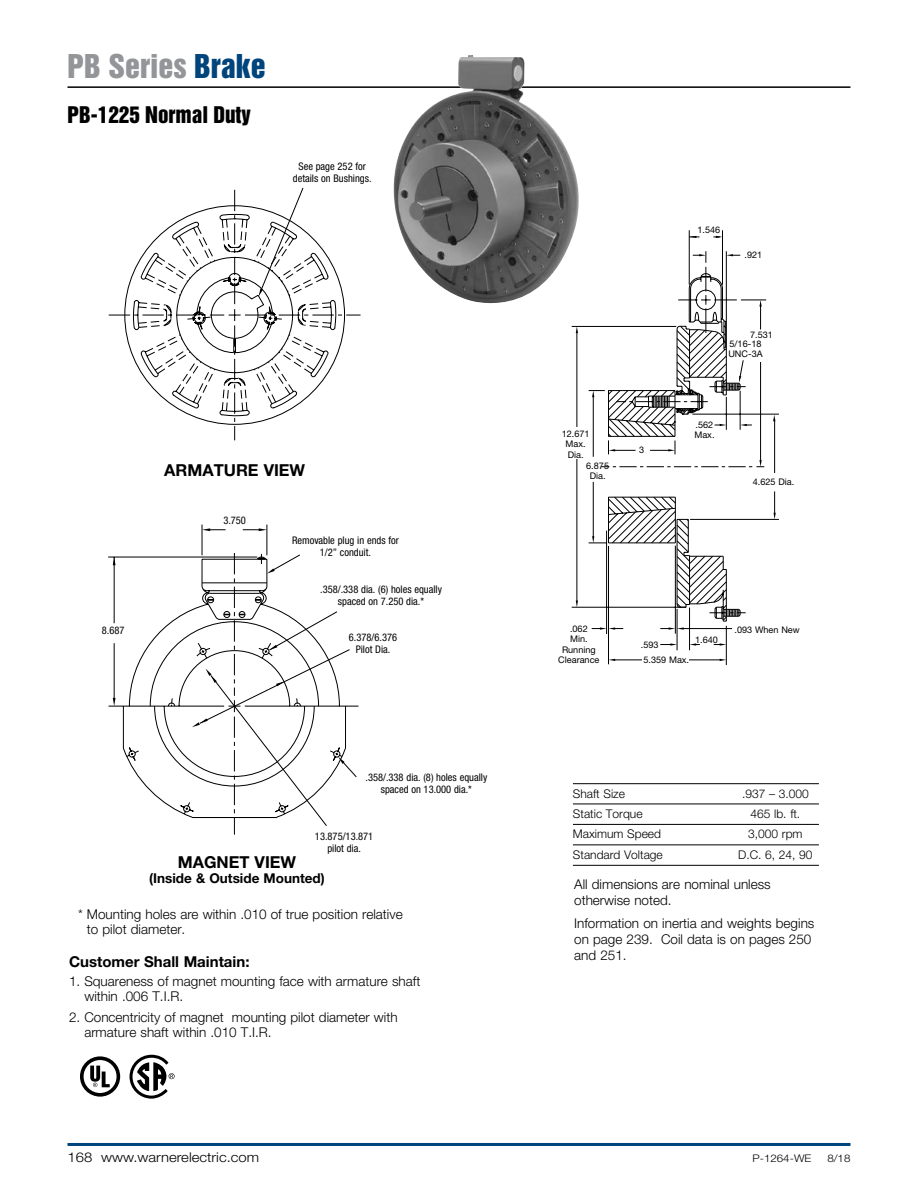
<style>
.page{position:relative;width:918px;height:1188px;background:#fff}
.page>*{position:absolute;margin:0;border:0;box-sizing:border-box;transform-origin:0 0}
.t1{font:30px "Helvetica Inserat LT Std";color:#939598}
.t2{font:21px "Helvetica Inserat LT Std";color:#000}
.Paragraph_Head_2{font:700 16.5px "Helvetica Neue LT Std";color:#000}
.Paragraph_Subhead{font:700 15px "Helvetica Neue LT Std";color:#000}
.New_Body_Copy{font:300 13.5px/15px "Helvetica Neue LT Std";color:#000}
.New_Body_Copy-2{font:300 13.5px "Helvetica Neue LT Std";color:#000;scale:1.1 1}
.New_Body_Copy-3{font:700 13.5px "Helvetica Neue LT Std";color:#000}
.New_Table_Body{font:300 12px "Helvetica Neue LT Std";color:#000}
.Callouts{font:condensed 10.5px/12px "Helvetica Neue LT Std";color:#000;text-align:center}
.t3{font:300 10.5px "Helvetica Neue LT Std";color:#000;scale:1.1 1}
.Callouts-2{font:9.15px/10.2px "Helvetica Neue LT Std";color:#000;text-align:center}
.s1{color:#00447c}
</style>
<div class="page">
<hr style="left:68px;top:86px;width:782px;height:2px;background:#000">
<hr style="left:68px;top:1143px;width:782px;height:3px;background:#00447c">
<svg style="left:109px;top:187px;width:252px;height:238px"></svg>
<svg style="left:202px;top:528px;width:8px;height:3px"></svg>
<svg style="left:259px;top:528px;width:8px;height:3px"></svg>
<svg style="left:108px;top:556px;width:232px;height:262px"></svg>
<svg style="left:150px;top:553px;width:169px;height:153px"></svg>
<hr style="left:573px;top:783px;width:246px;height:1px;background:#000">
<hr style="left:573px;top:804px;width:246px;height:1px;background:#000">
<hr style="left:573px;top:824px;width:246px;height:1px;background:#000">
<hr style="left:573px;top:844px;width:246px;height:1px;background:#000">
<hr style="left:573px;top:865px;width:246px;height:1px;background:#000">
<svg style="left:572px;top:230px;width:169px;height:435px"></svg>
<svg style="left:600px;top:627px;width:15px;height:3px"></svg>
<svg style="left:670px;top:643px;width:7px;height:3px"></svg>
<svg style="left:592px;top:536px;width:2px;height:7px"></svg>
<svg style="left:576px;top:601px;width:2px;height:6px"></svg>
<svg style="left:592px;top:391px;width:2px;height:6px"></svg>
<svg style="left:576px;top:326px;width:2px;height:7px"></svg>
<svg style="left:726px;top:254px;width:7px;height:2px"></svg>
<svg style="left:690px;top:236px;width:6px;height:2px"></svg>
<svg style="left:609px;top:659px;width:6px;height:2px"></svg>
<svg style="left:690px;top:643px;width:6px;height:3px"></svg>
<svg style="left:720px;top:659px;width:6px;height:2px"></svg>
<svg style="left:720px;top:643px;width:6px;height:3px"></svg>
<svg style="left:669px;top:627px;width:15px;height:3px"></svg>
<svg style="left:699px;top:254px;width:7px;height:2px"></svg>
<svg style="left:716px;top:236px;width:6px;height:2px"></svg>
<svg style="left:701px;top:263px;width:40px;height:8px"></svg>
<svg style="left:601px;top:271px;width:178px;height:350px"></svg>
<div style="left:756px;top:339px;width:15px;height:23px;background:#fff"></div>
<div style="left:571px;top:427px;width:10px;height:32px;background:#fff"></div>
<div style="left:588px;top:459px;width:13px;height:23px;background:#fff"></div>
<div style="left:642px;top:655px;width:47px;height:12px;background:#fff"></div>
<svg style="left:80px;top:1056px;width:40px;height:41px"></svg>
<svg style="left:129px;top:1054px;width:46px;height:45px"></svg>
<img style="left:382px;top:55px;width:208px;height:268px">
<p class="t1" style="left:68px;top:48px;width:200px">PB Series <span class="s1">Brake</span></p>
<p class="t2" style="left:68px;top:102px;width:185px">PB-1225 Normal Duty</p>
<p class="Callouts" style="left:293px;top:161px;width:80px">See page 252 for details on Bushings.</p>
<p class="Paragraph_Head_2" style="left:164px;top:460px;width:142px">ARMATURE VIEW</p>
<p class="Callouts" style="left:102px;top:624px;width:24px">8.687</p>
<p class="Callouts" style="left:223px;top:515px;width:24px">3.750</p>
<p class="Callouts" style="left:292px;top:535px;width:108px">Removable plug in ends for<br>1/2” conduit.</p>
<p class="Callouts" style="left:320px;top:583px;width:123px">.358/.338 dia. (6) holes equally spaced on 7.250 dia.*</p>
<p class="Callouts" style="left:349px;top:632px;width:50px">6.378/6.376<br>Pilot Dia.</p>
<p class="Callouts" style="left:366px;top:771px;width:123px">.358/.338 dia. (8) holes equally spaced on 13.000 dia.*</p>
<p class="Callouts" style="left:315px;top:830px;width:60px">13.875/13.871 pilot dia.</p>
<p class="Paragraph_Head_2" style="left:178px;top:852px;width:120px">MAGNET VIEW</p>
<p class="New_Body_Copy-3" style="left:149px;top:870px;width:177px">(Inside &amp; Outside Mounted)</p>
<p class="New_Body_Copy" style="left:87px;top:907px;width:317px;text-indent:-9px">* Mounting holes are within .010 of true position relative to pilot diameter.</p>
<p class="Paragraph_Subhead" style="left:69px;top:953px;width:182px">Customer Shall Maintain:</p>
<p class="New_Body_Copy" style="left:84px;top:973px;width:337px;text-indent:-15px">1. Squareness of magnet mounting face with armature shaft within .006 T.I.R.</p>
<p class="New_Body_Copy" style="left:84px;top:1009px;width:315px;text-indent:-15px">2. Concentricity of magnet mounting pilot diameter with armature shaft within .010 T.I.R.</p>
<p class="Callouts-2" style="left:562px;top:429px;width:29px">12.671<br>Max.<br>Dia.</p>
<p class="Callouts-2" style="left:586px;top:461px;width:24px">6.875<br>Dia.</p>
<p class="Callouts-2" style="left:639px;top:445px;width:7px">3</p>
<p class="Callouts-2" style="left:697px;top:225px;width:24px">1.546</p>
<p class="Callouts-2" style="left:745px;top:250px;width:19px">.921</p>
<p class="Callouts-2" style="left:750px;top:329px;width:24px">7.531</p>
<p class="Callouts-2" style="left:728px;top:339px;width:36px;text-align:left">5/16-18<br>UNC-3A</p>
<p class="Callouts-2" style="left:694px;top:419px;width:22px;text-align:left">.562<br>Max.</p>
<p class="Callouts-2" style="left:753px;top:476px;width:43px">4.625 Dia.</p>
<p class="Callouts-2" style="left:558px;top:624px;width:43px">.062<br>Min.<br>Running<br>Clearance</p>
<p class="Callouts-2" style="left:641px;top:639px;width:19px">.593</p>
<p class="Callouts-2" style="left:695px;top:635px;width:24px">1.640</p>
<p class="Callouts-2" style="left:643px;top:654px;width:47px">5.359 Max.</p>
<p class="Callouts-2" style="left:735px;top:625px;width:67px">.093 When New</p>
<p class="New_Table_Body" style="left:573px;top:786px;width:54px">Shaft Size</p>
<p class="New_Table_Body" style="left:742px;top:786px;width:68px">.937 – 3.000</p>
<p class="New_Table_Body" style="left:573px;top:806px;width:71px">Static Torque</p>
<p class="New_Table_Body" style="left:751px;top:806px;width:51px">465 lb. ft.</p>
<p class="New_Table_Body" style="left:573px;top:827px;width:90px">Maximum Speed</p>
<p class="New_Table_Body" style="left:748px;top:827px;width:56px">3,000 rpm</p>
<p class="New_Table_Body" style="left:573px;top:847px;width:91px">Standard Voltage</p>
<p class="New_Table_Body" style="left:738px;top:847px;width:76px">D.C. 6, 24, 90</p>
<p class="New_Body_Copy" style="left:574px;top:876px;width:198px;line-height:16.2px">All dimensions are nominal unless otherwise noted.</p>
<p class="New_Body_Copy" style="left:574px;top:914px;width:242px;line-height:16.2px">Information on inertia and weights begins on page 239. Coil data is on pages 250 and 251.</p>
<p class="New_Body_Copy-2" style="left:68px;top:1149px;width:176px">168 www.warnerelectric.com</p>
<p class="t3" style="left:752px;top:1152px;width:55px">P-1264-WE</p>
<p class="t3" style="left:827px;top:1152px;width:23px">8/18</p>
</div>
